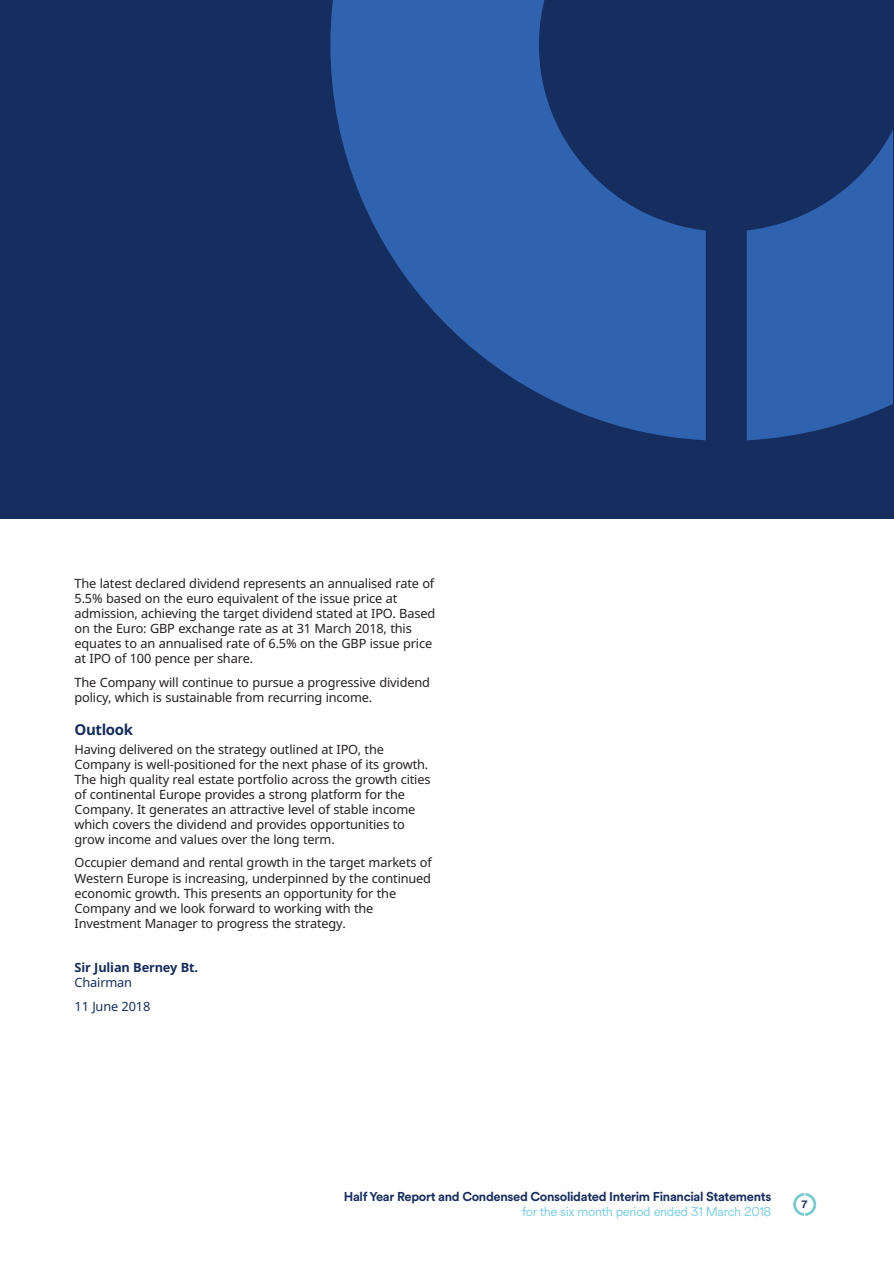
<style>
.page{position:relative;width:894px;height:1264px;background:#fff}
.page>*{position:absolute;margin:0;border:0;box-sizing:border-box;transform-origin:0 0}
.t1{font:700 15px "Noto Sans";letter-spacing:-.025em;color:#162d60}
.t2{font:12.75px/15px "Noto Sans";letter-spacing:-.015em;color:#231f20}
.t3{font:700 12.75px "Schroders Circular";letter-spacing:-.025em;color:#162d60}
.t4{font:12.75px "Schroders Circular";letter-spacing:-.025em;color:#76cfe4}
.t5{font:700 12.75px "Noto Sans";letter-spacing:-.01em;color:#162d60}
.t6{font:12.75px/23.4px "Noto Sans";letter-spacing:-.01em;color:#162d60}
.t7{font:700 10.5px "Schroders Circular";color:#162d60}
</style>
<div class="page">
<svg style="left:793px;top:1193px;width:22px;height:22px"></svg>
<div style="left:0;top:0;width:893px;height:519px;background:#162d60"></div>
<svg style="left:330px;top:0;width:375px;height:440px;fill:#2f63af"></svg>
<svg style="left:746px;top:132px;width:146px;height:308px;fill:#2f63af"></svg>
<p class="t2" style="left:74px;top:577px;width:362px">The latest declared dividend represents an annualised rate of 5.5% based on the euro equivalent of the issue price at admission, achieving the target dividend stated at IPO. Based on the Euro: GBP exchange rate as at 31 March 2018, this equates to an annualised rate of 6.5% on the GBP issue price at IPO of 100 pence per share.</p>
<p class="t2" style="left:74px;top:676px;width:357px">The Company will continue to pursue a progressive dividend policy, which is sustainable from recurring income.</p>
<p class="t1" style="left:74px;top:723px;width:60px">Outlook</p>
<p class="t2" style="left:74px;top:743px;width:357px">Having delivered on the strategy outlined at IPO, the Company is well-positioned for the next phase of its growth.<br>The high quality real estate portfolio across the growth cities of continental Europe provides a strong platform for the Company. It generates an attractive level of stable income which covers the dividend and provides opportunities to grow income and values over the long term.</p>
<p class="t2" style="left:74px;top:856px;width:358px">Occupier demand and rental growth in the target markets of Western Europe is increasing, underpinned by the continued economic growth. This presents an opportunity for the Company and we look forward to working with the Investment Manager to progress the strategy.</p>
<p class="t5" style="left:74px;top:962px;width:125px">Sir Julian Berney Bt.</p>
<p class="t6" style="left:74px;top:972px;width:77px">Chairman<br>11 June 2018</p>
<p class="t3" style="left:344px;top:1191px;width:429px">Half Year Report and Condensed Consolidated Interim Financial Statements</p>
<p class="t4" style="left:522px;top:1204px;width:251px">for the six month period ended 31 March 2018</p>
<p class="t7" style="left:801px;top:1200px;width:7px">7</p>
</div>
